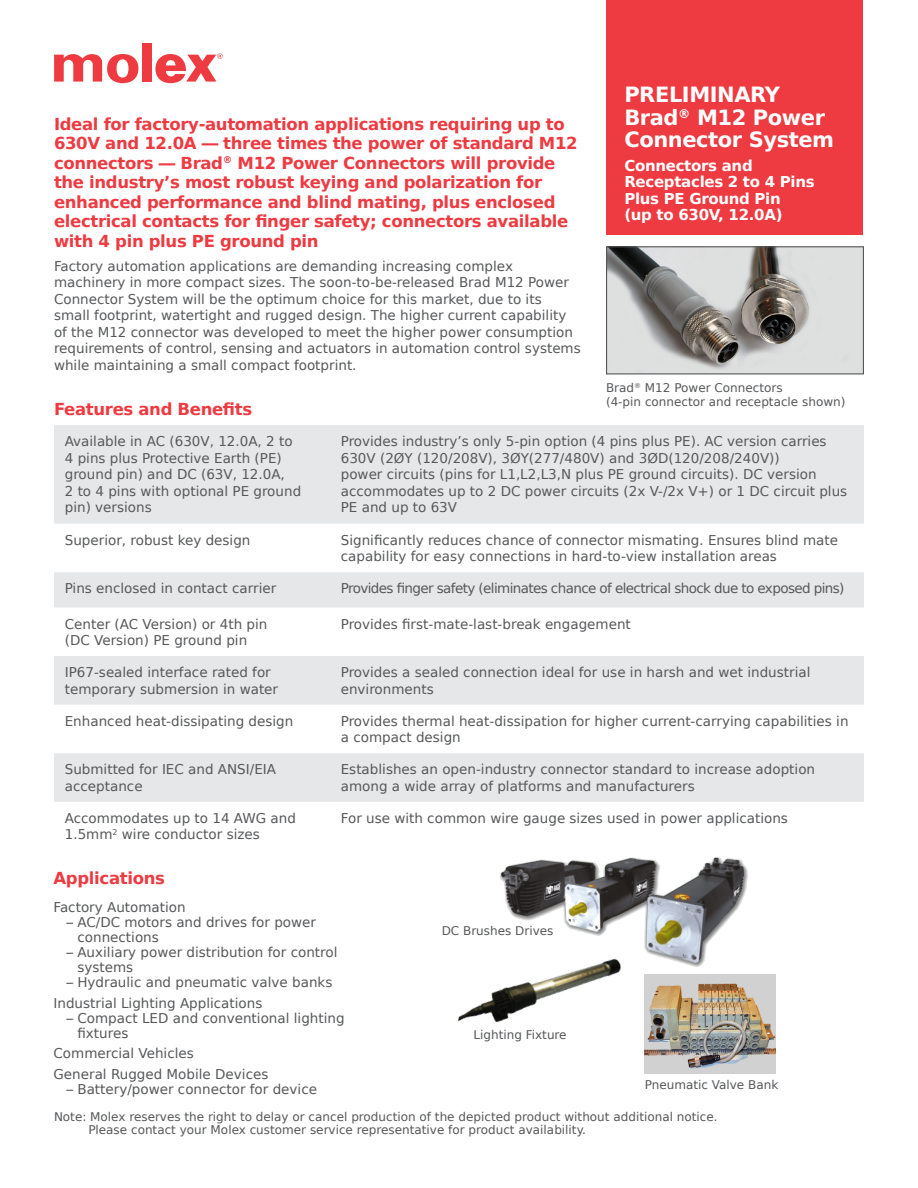
<style>
.page{position:relative;width:918px;height:1188px;background:#fff}
.page>*{position:absolute;margin:0;border:0;box-sizing:border-box;transform-origin:0 0}
.t1{font:700 21px/22.5px "Bitstream Vera Sans";letter-spacing:-.02em;color:#fff}
.subhead_proposition{font:700 16.5px/19.5px "Bitstream Vera Sans";letter-spacing:-.02em;color:#ee3a41}
.subhead_red{font:700 16.5px "Bitstream Vera Sans";letter-spacing:-.02em;color:#ee3a41}
.subhead_red-2{font:700 15px/16.5px "Bitstream Vera Sans";letter-spacing:-.02em;color:#fff}
.text_body{font:13.5px/16.5px "Bitstream Vera Sans";color:#57585a}
.text_body-2{font:13.5px "Bitstream Vera Sans";letter-spacing:-.045em;color:#57585a}
.footnote{font:12px "Bitstream Vera Sans";color:#57585a}
</style>
<div class="page">
<div style="left:142px;top:43px;width:9px;height:39px;background:#ee3a41"></div>
<svg style="left:54px;top:54px;width:84px;height:29px"></svg>
<svg style="left:155px;top:53px;width:68px;height:30px"></svg>
<div style="left:606px;top:0;width:256px;height:235px;background:#ee3a41"></div>
<svg style="left:54px;top:425px;width:810px;height:377px;fill:#e6e7e9"></svg>
<img style="left:608px;top:248px;width:254px;height:124px">
<div style="left:606px;top:246px;width:258px;height:128px;border:1px solid #57585a"></div>
<img style="left:458px;top:971px;width:162px;height:52px">
<img style="left:500px;top:857px;width:248px;height:114px">
<img style="left:645px;top:974px;width:131px;height:99px">
<p class="subhead_proposition" style="left:54px;top:114px;width:525px">Ideal for factory-automation applications requiring up to<br>630V and 12.0A — three times the power of standard M12</p>
<p class="subhead_proposition" style="left:54px;top:153px;width:503px">connectors — Brad<sup>®</sup> M12 Power Connectors will provide the industry’s most robust keying and polarization for</p>
<p class="subhead_proposition" style="left:54px;top:192px;width:516px">enhanced performance and blind mating, plus enclosed electrical contacts for finger safety; connectors available with 4 pin plus PE ground pin</p>
<p class="text_body" style="left:54px;top:258px;width:528px">Factory automation applications are demanding increasing complex machinery in more compact sizes. The soon-to-be-released Brad M12 Power Connector System will be the optimum choice for this market, due to its small footprint, watertight and rugged design. The higher current capability of the M12 connector was developed to meet the higher power consumption requirements of control, sensing and actuators in automation control systems while maintaining a small compact footprint.</p>
<p class="subhead_red" style="left:54px;top:400px;width:200px">Features and Benefits</p>
<p class="t1" style="left:624px;top:84px;width:157px">PRELIMINARY</p>
<p class="t1" style="left:624px;top:106px;width:211px">Brad<sup>®</sup> M12 Power<br>Connector System</p>
<p class="subhead_red-2" style="left:624px;top:158px;width:192px">Connectors and<br>Receptacles 2 to 4 Pins<br>Plus PE Ground Pin</p>
<p class="subhead_red-2" style="left:624px;top:207px;width:160px">(up to 630V, 12.0A)</p>
<p class="footnote" style="left:606px;top:381px;width:178px">Brad<sup>®</sup> M12 Power Connectors</p>
<p class="footnote" style="left:606px;top:394px;width:241px">(4-pin connector and receptacle shown)</p>
<p class="text_body" style="left:65px;top:433px;width:229px">Available in AC (630V, 12.0A, 2 to<br>4 pins plus Protective Earth (PE) ground pin) and DC (63V, 12.0A,</p>
<p class="text_body" style="left:65px;top:483px;width:238px">2 to 4 pins with optional PE ground pin) versions</p>
<p class="text_body" style="left:341px;top:433px;width:508px">Provides industry’s only 5-pin option (4 pins plus PE). AC version carries 630V (2ØY (120/208V), 3ØY(277/480V) and 3ØD(120/208/240V))<br>power circuits (pins for L1,L2,L3,N plus PE ground circuits). DC version accommodates up to 2 DC power circuits (2x V-/2x V+) or 1 DC circuit plus PE and up to 63V</p>
<p class="text_body" style="left:65px;top:532px;width:187px">Superior, robust key design</p>
<p class="text_body" style="left:341px;top:532px;width:499px">Significantly reduces chance of connector mismating. Ensures blind mate capability for easy connections in hard-to-view installation areas</p>
<p class="text_body" style="left:65px;top:580px;width:213px">Pins enclosed in contact carrier</p>
<p class="text_body-2" style="left:341px;top:581px;width:505px">Provides finger safety (eliminates chance of electrical shock due to exposed pins)</p>
<p class="text_body" style="left:65px;top:616px;width:204px">Center (AC Version) or 4th pin</p>
<p class="text_body" style="left:65px;top:632px;width:184px">(DC Version) PE ground pin</p>
<p class="text_body" style="left:341px;top:616px;width:292px">Provides first-mate-last-break engagement</p>
<p class="text_body" style="left:65px;top:664px;width:215px">IP67-sealed interface rated for temporary submersion in water</p>
<p class="text_body" style="left:341px;top:664px;width:471px">Provides a sealed connection ideal for use in harsh and wet industrial environments</p>
<p class="text_body" style="left:65px;top:713px;width:230px">Enhanced heat-dissipating design</p>
<p class="text_body" style="left:341px;top:713px;width:509px">Provides thermal heat-dissipation for higher current-carrying capabilities in a compact design</p>
<p class="text_body" style="left:65px;top:761px;width:213px">Submitted for IEC and ANSI/EIA acceptance</p>
<p class="text_body" style="left:341px;top:761px;width:476px">Establishes an open-industry connector standard to increase adoption among a wide array of platforms and manufacturers</p>
<p class="text_body" style="left:65px;top:810px;width:233px">Accommodates up to 14 AWG and<br>1.5mm<sup>2</sup> wire conductor sizes</p>
<p class="text_body" style="left:341px;top:810px;width:449px">For use with common wire gauge sizes used in power applications</p>
<p class="subhead_red" style="left:54px;top:869px;width:113px">Applications</p>
<p class="text_body" style="left:54px;top:899px;width:134px">Factory Automation</p>
<p class="text_body" style="left:77px;top:915px;width:240px;line-height:15px;text-indent:-11px">– AC/DC motors and drives for power connections</p>
<p class="text_body" style="left:77px;top:945px;width:262px;line-height:15px;text-indent:-11px">– Auxiliary power distribution for control systems</p>
<p class="text_body" style="left:66px;top:974px;width:268px">– Hydraulic and pneumatic valve banks</p>
<p class="text_body" style="left:54px;top:995px;width:210px">Industrial Lighting Applications</p>
<p class="text_body" style="left:77px;top:1011px;width:269px;line-height:15px;text-indent:-11px">– Compact LED and conventional lighting fixtures</p>
<p class="text_body" style="left:54px;top:1045px;width:142px">Commercial Vehicles</p>
<p class="text_body" style="left:54px;top:1066px;width:216px">General Rugged Mobile Devices</p>
<p class="text_body" style="left:66px;top:1081px;width:252px">– Battery/power connector for device</p>
<p class="footnote" style="left:54px;top:1110px;width:665px">Note: Molex reserves the right to delay or cancel production of the depicted product without additional notice.</p>
<p class="footnote" style="left:88px;top:1123px;width:499px">Please contact your Molex customer service representative for product availability.</p>
<p class="footnote" style="left:442px;top:924px;width:113px">DC Brushes Drives</p>
<p class="footnote" style="left:474px;top:1028px;width:95px">Lighting Fixture</p>
<p class="footnote" style="left:645px;top:1077px;width:135px">Pneumatic Valve Bank</p>
</div>
